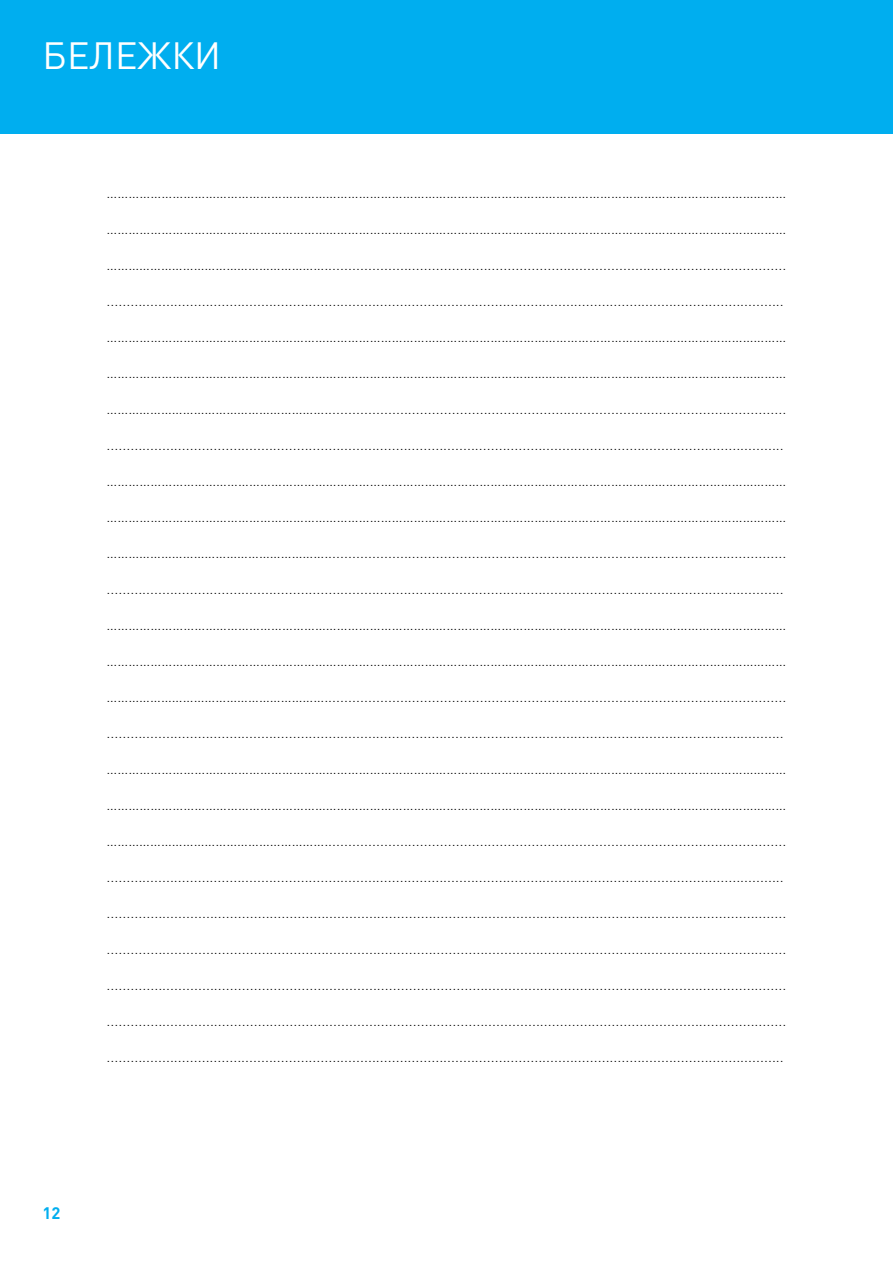
<style>
.page{position:relative;width:893px;height:1263px;background:#fff}
.page>*{position:absolute;margin:0;border:0;box-sizing:border-box;transform-origin:0 0}
.t1{font:37.5px "DIN Pro";color:#fff}
.t2{font:700 16.5px "DIN Pro";color:#00aeef}
.t3{font:300 15px "DIN Pro";color:#000}
</style>
<div class="page">
<div style="left:0;top:0;width:893px;height:133px;background:#00aeef"></div>
<h1 class="t1" style="left:43px;top:26px;width:180px">БЕЛЕЖКИ</h1>
<p class="t3" style="left:107px;top:181px;width:681px">……………………………………………………………………………………………………………………………………………………………………</p>
<p class="t3" style="left:107px;top:217px;width:681px">……………………………………………………………………………………………………………………………………………………………………</p>
<p class="t3" style="left:107px;top:253px;width:681px">……………………………………………………....................................................................................................................</p>
<p class="t3" style="left:107px;top:289px;width:679px">...........................................................................................................................................................................</p>
<p class="t3" style="left:107px;top:325px;width:681px">……………………………………………………………………………………………………………………………………………………………………</p>
<p class="t3" style="left:107px;top:361px;width:681px">……………………………………………………………………………………………………………………………………………………………………</p>
<p class="t3" style="left:107px;top:397px;width:681px">……………………………………………………....................................................................................................................</p>
<p class="t3" style="left:107px;top:433px;width:679px">...........................................................................................................................................................................</p>
<p class="t3" style="left:107px;top:469px;width:681px">……………………………………………………………………………………………………………………………………………………………………</p>
<p class="t3" style="left:107px;top:505px;width:681px">……………………………………………………………………………………………………………………………………………………………………</p>
<p class="t3" style="left:107px;top:541px;width:681px">……………………………………………………....................................................................................................................</p>
<p class="t3" style="left:107px;top:577px;width:679px">...........................................................................................................................................................................</p>
<p class="t3" style="left:107px;top:613px;width:681px">……………………………………………………………………………………………………………………………………………………………………</p>
<p class="t3" style="left:107px;top:649px;width:681px">……………………………………………………………………………………………………………………………………………………………………</p>
<p class="t3" style="left:107px;top:685px;width:681px">……………………………………………………....................................................................................................................</p>
<p class="t3" style="left:107px;top:721px;width:679px">...........................................................................................................................................................................</p>
<p class="t3" style="left:107px;top:757px;width:681px">……………………………………………………………………………………………………………………………………………………………………</p>
<p class="t3" style="left:107px;top:793px;width:681px">……………………………………………………………………………………………………………………………………………………………………</p>
<p class="t3" style="left:107px;top:829px;width:681px">……………………………………………………....................................................................................................................</p>
<p class="t3" style="left:107px;top:865px;width:679px">...........................................................................................................................................................................</p>
<p class="t3" style="left:107px;top:901px;width:681px">...........................................................................................................................................................................</p>
<p class="t3" style="left:107px;top:937px;width:681px">...........................................................................................................................................................................</p>
<p class="t3" style="left:107px;top:973px;width:681px">...........................................................................................................................................................................</p>
<p class="t3" style="left:107px;top:1009px;width:681px">...........................................................................................................................................................................</p>
<p class="t3" style="left:107px;top:1045px;width:679px">...........................................................................................................................................................................</p>
<p class="t2" style="left:43px;top:1200px;width:19px">12</p>
</div>
